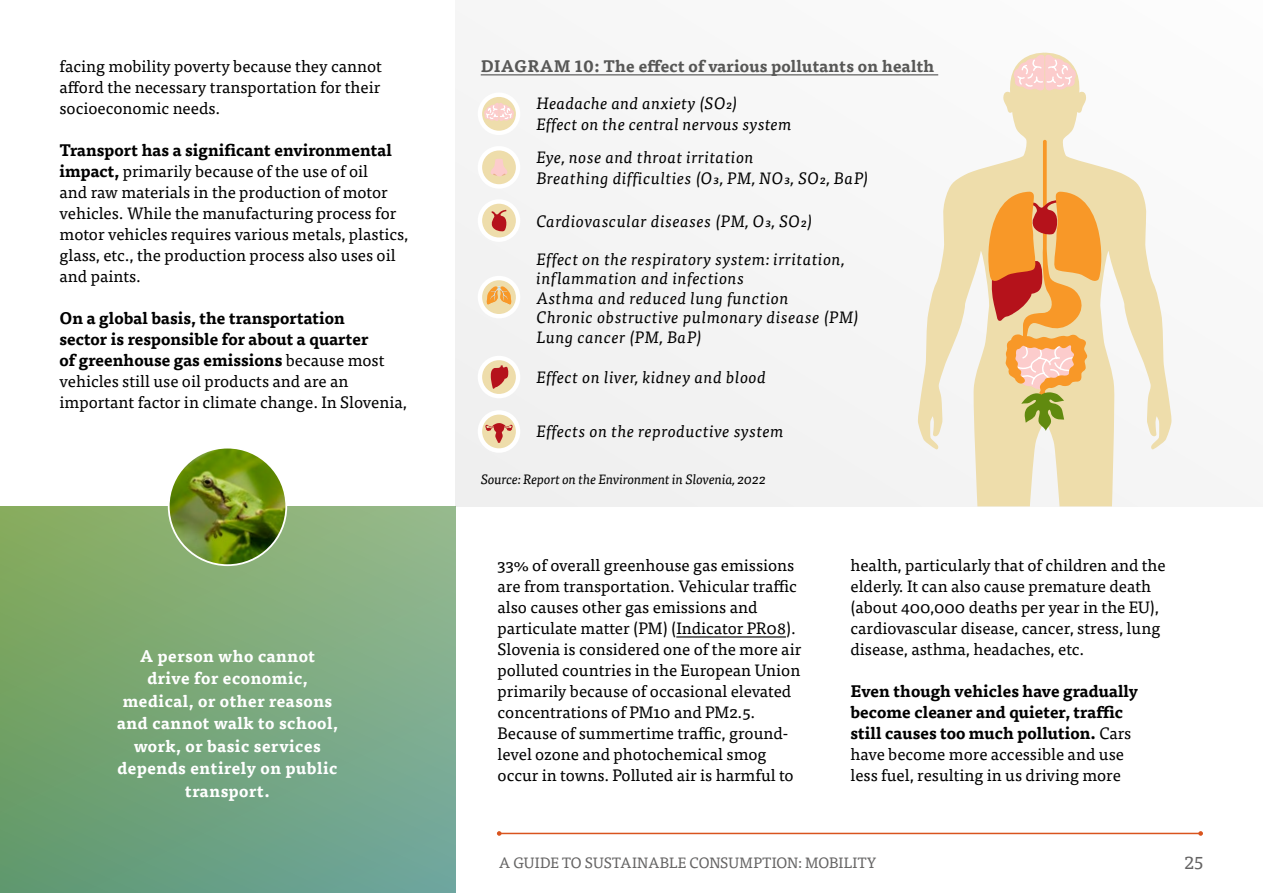
<style>
.page{position:relative;width:1263px;height:893px;background:#fff}
.page>*{position:absolute;margin:0;border:0;box-sizing:border-box;transform-origin:0 0}
.t1{font:18px "Tisa Pro";color:#646363}
.t2{font:16.5px/21px "Tisa Pro";color:#000}
.t3{font:italic 16.5px/19.5px "Tisa Pro";letter-spacing:.03em;color:#000}
.t4{font:700 16.5px/21px "Tisa Pro";color:#000}
.t5{font:700 16.5px/22.5px "Tisa Pro";letter-spacing:.03em;color:#fff;text-align:center}
.t6{font:700 16.5px "Tisa Pro";letter-spacing:.01em;color:#575756}
.t7{font:15px "Tisa Pro";letter-spacing:.015em;color:#646363}
.t8{font:italic 13.5px "Tisa Pro";letter-spacing:-.01em;color:#000}
.s1{font-weight:700}
.s2{font-weight:400}
</style>
<div class="page">
<div style="left:455px;top:0;width:808px;height:506px;background:#f5f5f5"></div>
<svg style="left:0;top:506px;width:455px;height:387px;background:#7aa87c"></svg>
<img style="left:169px;top:448px;width:117px;height:117px;border-radius:59px">
<div style="left:168px;top:447px;width:119px;height:119px;border:2px solid #fff;border-radius:50%"></div>
<hr style="left:481px;top:74px;width:457px;height:1px;background:#575756">
<div style="left:478px;top:93px;width:42px;height:42px;border:6px solid #fff;border-radius:50%"></div>
<div style="left:482px;top:97px;width:34px;height:34px;background:#eeddab;border-radius:50%"></div>
<svg style="left:484px;top:103px;width:30px;height:18px"></svg>
<div style="left:478px;top:199px;width:42px;height:43px;border:6px solid #fff;border-radius:50%"></div>
<div style="left:482px;top:204px;width:34px;height:33px;background:#eeddab;border-radius:50%"></div>
<svg style="left:491px;top:210px;width:16px;height:22px"></svg>
<div style="left:478px;top:356px;width:42px;height:42px;border:6px solid #fff;border-radius:50%"></div>
<div style="left:482px;top:360px;width:34px;height:34px;background:#eeddab;border-radius:50%"></div>
<svg style="left:490px;top:365px;width:18px;height:24px"></svg>
<div style="left:478px;top:146px;width:42px;height:43px;border:6px solid #fff;border-radius:50%"></div>
<div style="left:482px;top:150px;width:34px;height:34px;background:#eeddab;border-radius:50%"></div>
<svg style="left:491px;top:159px;width:16px;height:17px"></svg>
<div style="left:478px;top:276px;width:42px;height:42px;border:6px solid #fff;border-radius:50%"></div>
<div style="left:482px;top:280px;width:34px;height:34px;background:#eeddab;border-radius:50%"></div>
<svg style="left:487px;top:283px;width:24px;height:21px"></svg>
<div style="left:478px;top:410px;width:42px;height:43px;border:6px solid #fff;border-radius:50%"></div>
<div style="left:482px;top:415px;width:34px;height:33px;background:#eeddab;border-radius:50%"></div>
<svg style="left:485px;top:423px;width:28px;height:20px"></svg>
<hr style="left:499px;top:833px;width:702px;height:1px;background:#d9541e">
<svg style="left:1198px;top:831px;width:5px;height:5px"></svg>
<svg style="left:497px;top:831px;width:4px;height:5px"></svg>
<hr style="left:676px;top:636px;width:110px;height:1px;background:#000">
<svg style="left:918px;top:52px;width:254px;height:454px"></svg>
<svg style="left:1013px;top:55px;width:63px;height:35px"></svg>
<svg style="left:981px;top:140px;width:128px;height:291px;background:#ebbd82"></svg>
<p class="t2" style="left:60px;top:54px;width:324px;text-align:justify">facing mobility poverty because they cannot afford the necessary transportation for their socioeconomic needs.</p>
<p class="t2" style="left:60px;top:138px;width:350px"><span class="s1">Transport has a significant environmental impact,</span> primarily because of the use of oil<br>and raw materials in the production of motor vehicles. While the manufacturing process for motor vehicles requires various metals, plastics, glass, etc., the production process also uses oil and paints.</p>
<p class="t4" style="left:60px;top:306px;width:349px">On a global basis, the transportation<br>sector is responsible for about a quarter<br>of greenhouse gas emissions <span class="s2">because most vehicles still use oil products and are an important factor in climate change. In Slovenia,</span></p>
<p class="t5" style="left:117px;top:644px;width:222px">A person who cannot drive for economic, medical, or other reasons and cannot walk to school, work, or basic services depends entirely on public transport.</p>
<p class="t6" style="left:481px;top:52px;width:455px">DIAGRAM 10: The effect of various pollutants on health</p>
<p class="t3" style="left:536px;top:92px;width:257px;line-height:21px">Headache and anxiety (SO2)<br>Effect on the central nervous system</p>
<p class="t3" style="left:536px;top:146px;width:334px;line-height:21px">Eye, nose and throat irritation<br>Breathing difficulties (O3, PM, NO3, SO2, BaP)</p>
<p class="t3" style="left:536px;top:210px;width:278px">Cardiovascular diseases (PM, O3, SO2)</p>
<p class="t3" style="left:537px;top:248px;width:324px">Effect on the respiratory system: irritation, inflammation and infections<br>Asthma and reduced lung function<br>Chronic obstructive pulmonary disease (PM)<br>Lung cancer (PM, BaP)</p>
<p class="t3" style="left:536px;top:367px;width:231px">Effect on liver, kidney and blood</p>
<p class="t3" style="left:536px;top:421px;width:249px">Effects on the reproductive system</p>
<p class="t8" style="left:481px;top:470px;width:287px">Source: Report on the Environment in Slovenia, 2022</p>
<p class="t2" style="left:497px;top:553px;width:305px">33% of overall greenhouse gas emissions are from transportation. Vehicular traffic also causes other gas emissions and particulate matter (PM) (Indicator PR08).<br>Slovenia is considered one of the more air polluted countries in the European Union primarily because of occasional elevated concentrations of PM10 and PM2.5.<br>Because of summertime traffic, ground&shy;level ozone and photochemical smog occur in towns. Polluted air is harmful to</p>
<p class="t2" style="left:850px;top:553px;width:317px">health, particularly that of children and the elderly. It can also cause premature death (about 400,000 deaths per year in the EU), cardiovascular disease, cancer, stress, lung disease, asthma, headaches, etc.</p>
<p class="t4" style="left:850px;top:679px;width:289px">Even though vehicles have gradually become cleaner and quieter, traffic still causes too much pollution. <span class="s2">Cars have become more accessible and use less fuel, resulting in us driving more</span></p>
<p class="t7" style="left:499px;top:852px;width:379px">A GUIDE TO SUSTAINABLE CONSUMPTION: MOBILITY</p>
<p class="t1" style="left:1184px;top:850px;width:20px">25</p>
</div>
